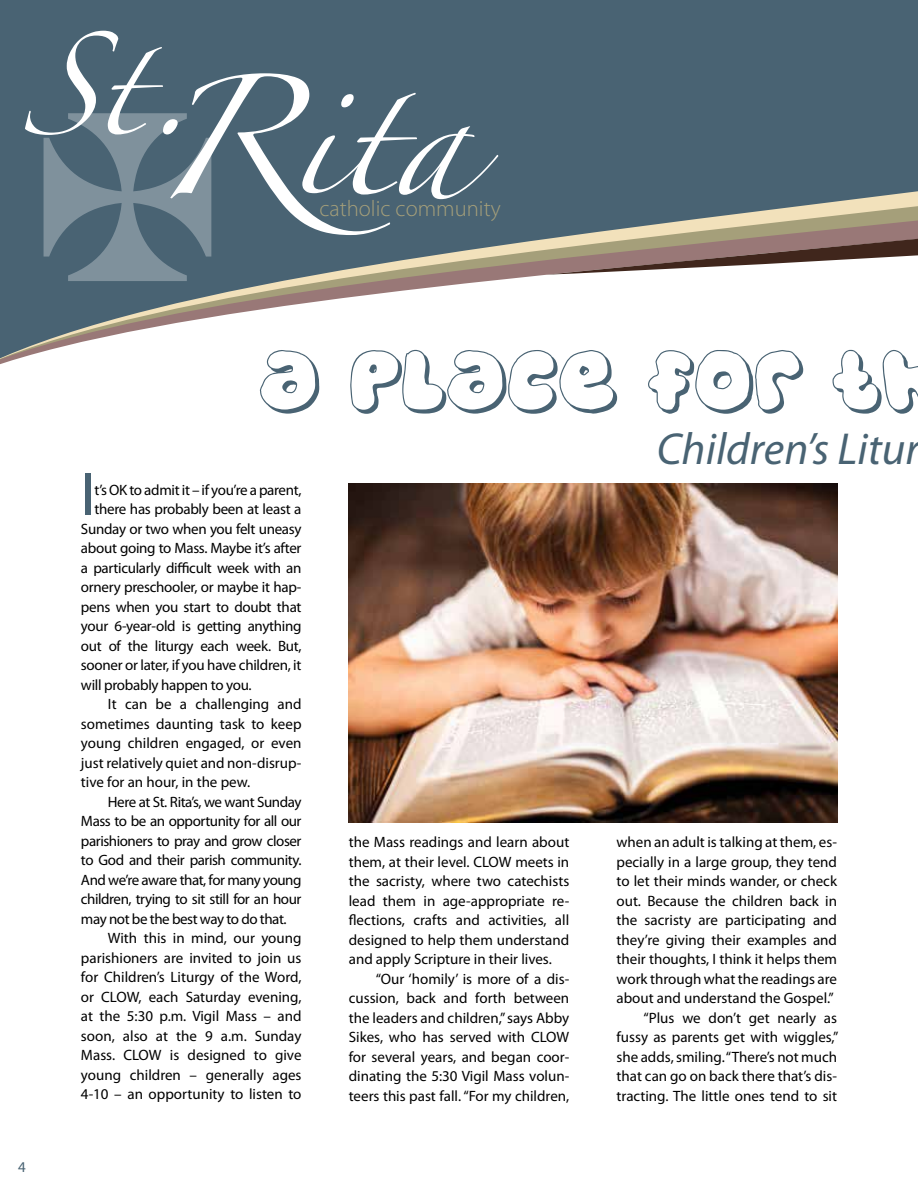
<style>
.page{position:relative;width:918px;height:1188px;background:#fff}
.page>*{position:absolute;margin:0;border:0;box-sizing:border-box;transform-origin:0 0}
.t1{font:108px "Zapfino";color:#fff}
.t2{font:92.85px "Zapfino";color:#fff}
.t3{font:61.5px "Myriad Pro";color:#496373}
.t4{font:58.5px "Bubblegums";color:#496373}
.t5{font:italic 45px "Myriad Pro";color:#496373}
.t6{font:300 22.65px "Myriad Pro";color:#a59f7a}
.t7{font:15px/19.5px "Myriad Pro";color:#000;text-align:justify}
.t8{font:15px "Myriad Pro";letter-spacing:-.02em;color:#000}
.t9{font:15px "Myriad Pro";letter-spacing:-.03em;color:#000}
.t10{font:15px "Myriad Pro";color:#496373}
</style>
<div class="page">
<div style="left:0;top:0;width:918px;height:25px;background:#496373"></div>
<div style="left:0;top:25px;width:918px;height:31px;background:#496373"></div>
<div style="left:0;top:56px;width:918px;height:35px;background:#496373"></div>
<svg style="left:0;top:91px;width:546px;height:273px;fill:#496373"></svg>
<svg style="left:546px;top:91px;width:372px;height:184px;background:#6b777c"></svg>
<img style="left:349px;top:484px;width:488px;height:339px">
<div style="left:43px;top:110px;width:168px;height:171px;background:#496373"></div>
<h2 class="t2" style="left:19px;top:47px;width:177px">St.</h2>
<h1 class="t1" style="left:152px;top:93px;width:319px">Rita</h1>
<h3 class="t6" style="left:319px;top:195px;width:183px">catholic community</h3>
<h3 class="t4" style="left:261px;top:350px;width:684px">A PLACE FOR TH</h3>
<h3 class="t5" style="left:657px;top:421px;width:265px">Children’s Litur</h3>
<p class="t10" style="left:18px;top:1158px;width:9px">4</p>
<h3 class="t3" style="left:81px;top:456px;width:16px">I</h3>
<p class="t8" style="left:94px;top:481px;width:209px">t’s OK to admit it – if you’re a parent,</p>
<p class="t8" style="left:94px;top:500px;width:209px">there has probably been at least a</p>
<p class="t8" style="left:81px;top:520px;width:222px">Sunday or two when you felt uneasy</p>
<p class="t8" style="left:81px;top:539px;width:222px">about going to Mass. Maybe it’s after</p>
<p class="t8" style="left:81px;top:559px;width:222px">a particularly difficult week with an</p>
<p class="t8" style="left:81px;top:578px;width:222px">ornery preschooler, or maybe it hap-</p>
<p class="t8" style="left:81px;top:598px;width:222px">pens when you start to doubt that</p>
<p class="t8" style="left:81px;top:617px;width:222px">your 6-year-old is getting anything</p>
<p class="t8" style="left:81px;top:637px;width:222px">out of the liturgy each week. But,</p>
<p class="t8" style="left:81px;top:656px;width:222px">sooner or later, if you have children, it</p>
<p class="t8" style="left:81px;top:676px;width:172px">will probably happen to you.</p>
<p class="t7" style="left:108px;top:694px;width:195px">It can be a challenging and</p>
<p class="t7" style="left:81px;top:714px;width:222px">sometimes daunting task to keep</p>
<p class="t7" style="left:81px;top:733px;width:222px">young children engaged, or even</p>
<p class="t7" style="left:81px;top:753px;width:222px">just relatively quiet and non-disrup-</p>
<p class="t7" style="left:81px;top:772px;width:171px">tive for an hour, in the pew.</p>
<p class="t9" style="left:108px;top:793px;width:195px">Here at St. Rita’s, we want Sunday</p>
<p class="t9" style="left:81px;top:812px;width:222px">Mass to be an opportunity for all our</p>
<p class="t9" style="left:81px;top:832px;width:222px">parishioners to pray and grow closer</p>
<p class="t9" style="left:81px;top:851px;width:222px">to God and their parish community.</p>
<p class="t9" style="left:81px;top:871px;width:222px">And we’re aware that, for many young</p>
<p class="t9" style="left:81px;top:890px;width:222px">children, trying to sit still for an hour</p>
<p class="t9" style="left:81px;top:910px;width:207px">may not be the best way to do that.</p>
<p class="t7" style="left:108px;top:928px;width:195px">With this in mind, our young</p>
<p class="t7" style="left:81px;top:948px;width:222px">parishioners are invited to join us</p>
<p class="t7" style="left:81px;top:967px;width:222px">for Children’s Liturgy of the Word,</p>
<p class="t7" style="left:81px;top:987px;width:222px">or CLOW, each Saturday evening,</p>
<p class="t7" style="left:81px;top:1006px;width:222px">at the 5:30 p.m. Vigil Mass – and</p>
<p class="t7" style="left:81px;top:1026px;width:222px">soon, also at the 9 a.m. Sunday</p>
<p class="t7" style="left:81px;top:1045px;width:222px">Mass. CLOW is designed to give</p>
<p class="t7" style="left:81px;top:1065px;width:222px">young children – generally ages</p>
<p class="t7" style="left:81px;top:1084px;width:222px">4-10 – an opportunity to listen to</p>
<p class="t7" style="left:349px;top:832px;width:222px">the Mass readings and learn about them, at their level. CLOW meets in the sacristy, where two catechists lead them in age-appropriate re&shy;flections, crafts and activities, all designed to help them understand and apply Scripture in their lives.</p>
<p class="t7" style="left:349px;top:969px;width:222px;text-indent:27px">“Our ‘homily’ is more of a dis&shy;cussion, back and forth between the leaders and children,” says Abby Sikes, who has served with CLOW for several years, and began coor&shy;dinating the 5:30 Vigil Mass volun&shy;teers this past fall. “For my children,</p>
<p class="t7" style="left:617px;top:832px;width:222px">when an adult is talking at them, es-</p>
<p class="t7" style="left:617px;top:852px;width:222px">pecially in a large group, they tend</p>
<p class="t7" style="left:617px;top:871px;width:222px">to let their minds wander, or check</p>
<p class="t7" style="left:617px;top:891px;width:222px">out. Because the children back in</p>
<p class="t7" style="left:617px;top:910px;width:222px">the sacristy are participating and</p>
<p class="t7" style="left:617px;top:930px;width:222px">they’re giving their examples and</p>
<p class="t7" style="left:617px;top:949px;width:222px">their thoughts, I think it helps them</p>
<p class="t7" style="left:617px;top:969px;width:222px">work through what the readings are</p>
<p class="t7" style="left:617px;top:988px;width:219px">about and understand the Gospel.”</p>
<p class="t7" style="left:644px;top:1008px;width:195px">“Plus we don’t get nearly as</p>
<p class="t7" style="left:617px;top:1027px;width:223px">fussy as parents get with wiggles,”</p>
<p class="t7" style="left:617px;top:1047px;width:222px">she adds, smiling. “There’s not much</p>
<p class="t7" style="left:617px;top:1066px;width:222px">that can go on back there that’s dis-</p>
<p class="t7" style="left:617px;top:1086px;width:222px">tracting. The little ones tend to sit</p>
</div>
